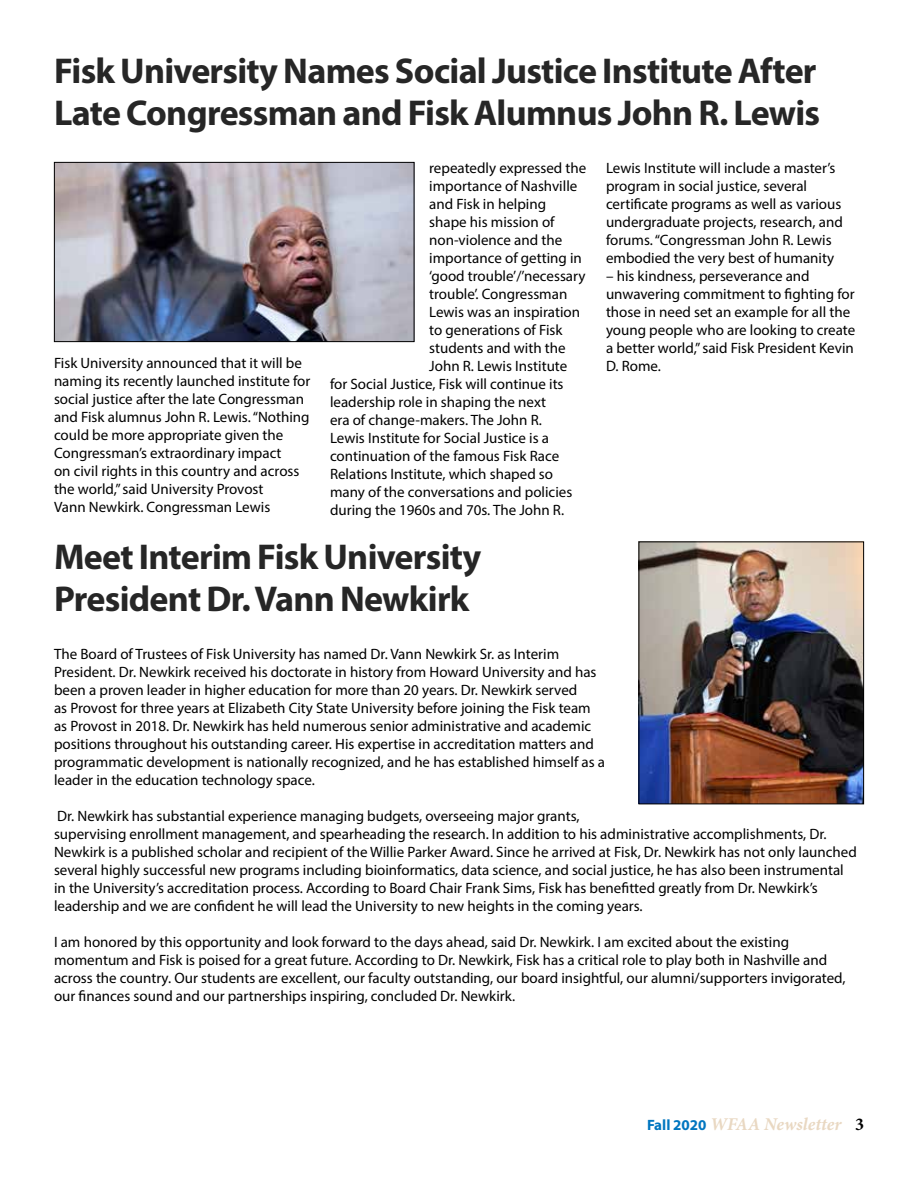
<style>
.page{position:relative;width:918px;height:1188px;background:#fff}
.page>*{position:absolute;margin:0;border:0;box-sizing:border-box;transform-origin:0 0}
.t1{font:700 36px/42px "Myriad Pro";letter-spacing:-.02em;color:#262626}
.t2{font:italic 700 18px "Minion Pro";color:#e9d8c2}
.t3{font:15px/18px "Myriad Pro";color:#000}
.s1{font-family:"Myriad Pro";font-style:normal;font-size:15px;color:#0076c0}
.s2{font-style:normal;color:#000}
</style>
<div class="page">
<img style="left:56px;top:164px;width:356px;height:176px">
<div style="left:54px;top:162px;width:360px;height:180px;border:1px solid #000"></div>
<img style="left:641px;top:544px;width:221px;height:258px">
<div style="left:639px;top:542px;width:225px;height:262px;border:1px solid #000"></div>
<h1 class="t1" style="left:54px;top:48px;width:768px">Fisk University Names Social Justice Institute After<br>Late Congressman and Fisk Alumnus John R. Lewis</h1>
<p class="t3" style="left:54px;top:354px;width:258px">Fisk University announced that it will be naming its recently launched institute for social justice after the late Congressman and Fisk alumnus John R. Lewis. “Nothing could be more appropriate given the Congressman’s extraordinary impact<br>on civil rights in this country and across the world,” said University Provost<br>Vann Newkirk. Congressman Lewis</p>
<p class="t3" style="left:429px;top:159px;width:159px">repeatedly expressed the</p>
<p class="t3" style="left:429px;top:177px;width:150px">importance of Nashville</p>
<p class="t3" style="left:429px;top:195px;width:118px">and Fisk in helping</p>
<p class="t3" style="left:429px;top:213px;width:127px">shape his mission of</p>
<p class="t3" style="left:429px;top:231px;width:135px">non-violence and the</p>
<p class="t3" style="left:429px;top:249px;width:154px">importance of getting in</p>
<p class="t3" style="left:429px;top:267px;width:158px">‘good trouble’/’necessary</p>
<p class="t3" style="left:429px;top:285px;width:140px">trouble’. Congressman</p>
<p class="t3" style="left:429px;top:303px;width:152px">Lewis was an inspiration</p>
<p class="t3" style="left:429px;top:321px;width:135px">to generations of Fisk</p>
<p class="t3" style="left:429px;top:339px;width:138px">students and with the</p>
<p class="t3" style="left:429px;top:357px;width:140px">John R. Lewis Institute</p>
<p class="t3" style="left:330px;top:375px;width:235px">for Social Justice, Fisk will continue its</p>
<p class="t3" style="left:330px;top:393px;width:218px">leadership role in shaping the next</p>
<p class="t3" style="left:330px;top:411px;width:213px">era of change-makers. The John R.</p>
<p class="t3" style="left:330px;top:429px;width:221px">Lewis Institute for Social Justice is a</p>
<p class="t3" style="left:330px;top:447px;width:231px">continuation of the famous Fisk Race</p>
<p class="t3" style="left:330px;top:465px;width:225px">Relations Institute, which shaped so</p>
<p class="t3" style="left:330px;top:483px;width:244px">many of the conversations and policies</p>
<p class="t3" style="left:330px;top:501px;width:236px">during the 1960s and 70s. The John R.</p>
<h1 class="t1" style="left:54px;top:534px;width:429px">Meet Interim Fisk University<br>President Dr. Vann Newkirk</h1>
<p class="t3" style="left:606px;top:159px;width:238px">Lewis Institute will include a master’s program in social justice, several certificate programs as well as various undergraduate projects, research, and forums. “Congressman John R. Lewis embodied the very best of humanity</p>
<p class="t3" style="left:606px;top:267px;width:251px">– his kindness, perseverance and unwavering commitment to fighting for those in need set an example for all the young people who are looking to create a better world,” said Fisk President Kevin D. Rome.</p>
<p class="t3" style="left:54px;top:645px;width:553px">The Board of Trustees of Fisk University has named Dr. Vann Newkirk Sr. as Interim President. Dr. Newkirk received his doctorate in history from Howard University and has been a proven leader in higher education for more than 20 years. Dr. Newkirk served<br>as Provost for three years at Elizabeth City State University before joining the Fisk team as Provost in 2018. Dr. Newkirk has held numerous senior administrative and academic positions throughout his outstanding career. His expertise in accreditation matters and programmatic development is nationally recognized, and he has established himself as a leader in the education technology space.</p>
<p class="t3" style="left:54px;top:807px;width:804px">Dr. Newkirk has substantial experience managing budgets, overseeing major grants,<br>supervising enrollment management, and spearheading the research. In addition to his administrative accomplishments, Dr.<br>Newkirk is a published scholar and recipient of the Willie Parker Award. Since he arrived at Fisk, Dr. Newkirk has not only launched several highly successful new programs including bioinformatics, data science, and social justice, he has also been instrumental in the University’s accreditation process. According to Board Chair Frank Sims, Fisk has benefitted greatly from Dr. Newkirk’s leadership and we are confident he will lead the University to new heights in the coming years.</p>
<p class="t3" style="left:54px;top:933px;width:793px">I am honored by this opportunity and look forward to the days ahead, said Dr. Newkirk. I am excited about the existing momentum and Fisk is poised for a great future. According to Dr. Newkirk, Fisk has a critical role to play both in Nashville and across the country. Our students are excellent, our faculty outstanding, our board insightful, our alumni/supporters invigorated, our finances sound and our partnerships inspiring, concluded Dr. Newkirk.</p>
<p class="t2" style="left:647px;top:1111px;width:219px"><span class="s1">Fall 2020</span> WFAA Newsletter <span class="s2">3</span></p>
</div>
